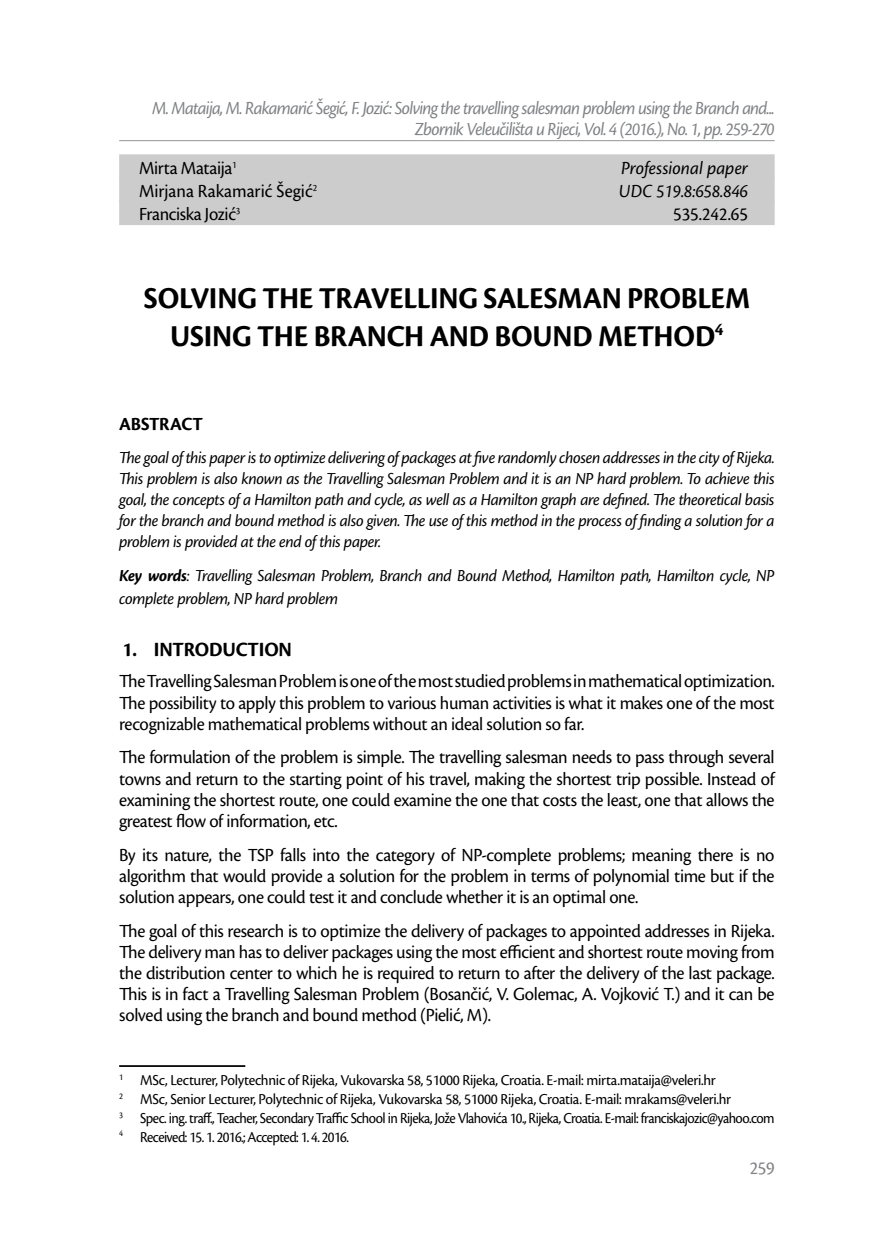
<style>
.page{position:relative;width:874px;height:1241px;background:#fff}
.page>*{position:absolute;margin:0;border:0;box-sizing:border-box;transform-origin:0 0}
.t1{font:700 31.5px/37.8px "Cronos Pro";letter-spacing:-.01em;color:#000;text-align:center;scale:.96 1}
.t2{font:700 21px "Cronos Pro";letter-spacing:-.005em;color:#000;scale:.96 1}
.t3{font:19.25px/21.2px "Cronos Pro";letter-spacing:-.02em;color:#000;text-align:justify;scale:.96 1}
.t4{font:italic 19.25px/21px "Cronos Pro";letter-spacing:-.045em;color:#808285;text-align:right;scale:.94 1}
.t5{font:italic 19.25px "Cronos Pro";color:#000;scale:.96 1}
.t6{font:19.25px "Cronos Pro";color:#000;scale:.96 1}
.t7{font:700 19.25px "Cronos Pro";letter-spacing:-.015em;color:#000;scale:.96 1}
.t8{font:19.25px "Cronos Pro";color:#808285;scale:.96 1}
.t9{font:italic 17.5px/21px "Cronos Pro";letter-spacing:-.025em;color:#000;text-align:justify;scale:.96 1}
.t10{font:15.75px/18.9px "Cronos Pro";letter-spacing:-.025em;color:#000;scale:.96 1}
.s1{font-weight:700}
</style>
<div class="page">
<hr style="left:119px;top:140px;width:655px;height:1px;background:#939598">
<div style="left:119px;top:154px;width:655px;height:25px;background:#ccc"></div>
<div style="left:119px;top:177px;width:655px;height:25px;background:#ccc"></div>
<div style="left:119px;top:200px;width:655px;height:25px;background:#ccc"></div>
<hr style="left:119px;top:1064px;width:126px;height:2px;background:#000">
<p class="t4" style="left:152px;top:98px;width:663px">M. Mataija, M. Rakamarić Šegić, F. Jozić: Solving the travelling salesman problem using the Branch and...<br>Zbornik Veleučilišta u Rijeci, Vol. 4 (2016.), No. 1, pp. 259-270</p>
<p class="t3" style="left:139px;top:157px;width:103px">Mirta Mataija<sup>1</sup></p>
<p class="t5" style="left:620px;top:157px;width:134px">Professional paper</p>
<p class="t6" style="left:139px;top:180px;width:187px">Mirjana Rakamarić Šegić<sup>2</sup></p>
<p class="t5" style="left:618px;top:180px;width:136px">UDC 519.8:658.846</p>
<p class="t3" style="left:139px;top:203px;width:107px">Franciska Jozić<sup>3</sup></p>
<p class="t3" style="left:672px;top:203px;width:80px">535.242.65</p>
<h1 class="t1" style="left:144px;top:280px;width:633px">SOLVING THE TRAVELLING SALESMAN PROBLEM<br>USING THE BRANCH AND BOUND METHOD<sup>4</sup></h1>
<p class="t7" style="left:119px;top:412px;width:88px">ABSTRACT</p>
<p class="t9" style="left:119px;top:447px;width:684px">The goal of this paper is to optimize delivering of packages at five randomly chosen addresses in the city of Rijeka.<br>This problem is also known as the Travelling Salesman Problem and it is an NP hard problem. To achieve this goal, the concepts of a Hamilton path and cycle, as well as a Hamilton graph are defined. The theoretical basis for the branch and bound method is also given. The use of this method in the process of finding a solution for a problem is provided at the end of this paper.</p>
<p class="t9" style="left:119px;top:564px;width:684px;line-height:23.1px"><span class="s1">Key words</span>: Travelling Salesman Problem, Branch and Bound Method, Hamilton path, Hamilton cycle, NP complete problem, NP hard problem</p>
<p class="t2" style="left:122px;top:637px;width:178px">1. INTRODUCTION</p>
<p class="t3" style="left:119px;top:671px;width:684px">The Travelling Salesman Problem is one of the most studied problems in mathematical optimization.<br>The possibility to apply this problem to various human activities is what it makes one of the most recognizable mathematical problems without an ideal solution so far.</p>
<p class="t3" style="left:119px;top:746px;width:684px">The formulation of the problem is simple. The travelling salesman needs to pass through several towns and return to the starting point of his travel, making the shortest trip possible. Instead of examining the shortest route, one could examine the one that costs the least, one that allows the greatest flow of information, etc.</p>
<p class="t3" style="left:119px;top:844px;width:684px">By its nature, the TSP falls into the category of NP-complete problems; meaning there is no algorithm that would provide a solution for the problem in terms of polynomial time but if the solution appears, one could test it and conclude whether it is an optimal one.</p>
<p class="t3" style="left:119px;top:919px;width:684px">The goal of this research is to optimize the delivery of packages to appointed addresses in Rijeka.<br>The delivery man has to deliver packages using the most efficient and shortest route moving from the distribution center to which he is required to return to after the delivery of the last package.<br>This is in fact a Travelling Salesman Problem (Bosančić, V. Golemac, A. Vojković T.) and it can be solved using the branch and bound method (Pielić, M).</p>
<p class="t10" style="left:119px;top:1070px;width:684px"><sup>1</sup> MSc, Lecturer, Polytechnic of Rijeka, Vukovarska 58, 51000 Rijeka, Croatia. E-mail: mirta.mataija@veleri.hr<br><sup>2</sup> MSc, Senior Lecturer, Polytechnic of Rijeka, Vukovarska 58, 51000 Rijeka, Croatia. E-mail: mrakams@veleri.hr<br><sup>3</sup> Spec. ing. traff., Teacher, Secondary Traffic School in Rijeka, Jože Vlahovića 10., Rijeka, Croatia. E-mail: franciskajozic@yahoo.com <sup>4</sup> Received: 15. 1. 2016.; Accepted: 1. 4. 2016.</p>
<p class="t8" style="left:749px;top:1156px;width:27px">259</p>
</div>
